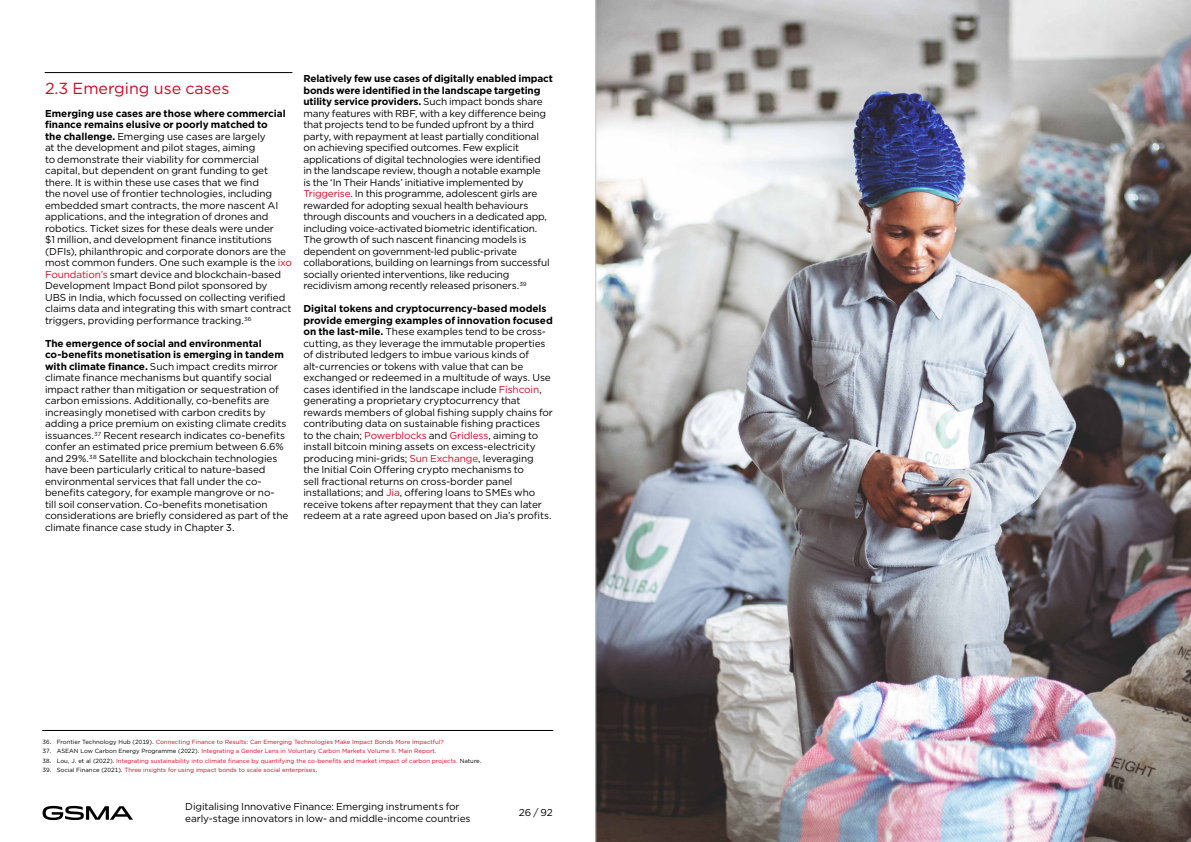
<style>
.page{position:relative;width:1191px;height:842px;background:#fff}
.page>*{position:absolute;margin:0;border:0;box-sizing:border-box;transform-origin:0 0}
.t1{font:16px "Gotham";color:#d20824}
.t2{font:10px/11.5px "Gotham";letter-spacing:-.015em;color:#000}
.t3{font:6px "Gotham";color:#d20824}
.s1{font-weight:700}
.s2{color:#d20824}
.s3{color:#000}
</style>
<div class="page">
<svg style="left:43px;top:806px;width:90px;height:14px"></svg>
<hr style="left:45px;top:72px;width:247px;height:1px;background:#000">
<hr style="left:43px;top:730px;width:510px;height:1px;background:#000">
<img style="left:595px;top:0;width:596px;height:842px">
<h1 class="t1" style="left:45px;top:78px;width:186px">2.3 Emerging use cases</h1>
<p class="t2" style="left:45px;top:107px;width:248px"><span class="s1">Emerging use cases are those where commercial finance remains elusive or poorly matched to<br>the challenge.</span> Emerging use cases are largely<br>at the development and pilot stages, aiming<br>to demonstrate their viability for commercial capital, but dependent on grant funding to get there. It is within these use cases that we find<br>the novel use of frontier technologies, including embedded smart contracts, the more nascent AI applications, and the integration of drones and robotics. Ticket sizes for these deals were under<br>$1 million, and development finance institutions (DFIs), philanthropic and corporate donors are the most common funders. One such example is the <span class="s2">ixo Foundation’s</span> smart device and blockchain-based Development Impact Bond pilot sponsored by<br>UBS in India, which focussed on collecting verified claims data and integrating this with smart contract triggers, providing performance tracking.<sup>36</sup></p>
<p class="t2" style="left:45px;top:337px;width:245px"><span class="s1">The emergence of social and environmental co-benefits monetisation is emerging in tandem with climate finance.</span> Such impact credits mirror climate finance mechanisms but quantify social impact rather than mitigation or sequestration of carbon emissions. Additionally, co-benefits are increasingly monetised with carbon credits by adding a price premium on existing climate credits issuances.<sup>37</sup> Recent research indicates co-benefits confer an estimated price premium between 6.6% and 29%.<sup>38</sup> Satellite and blockchain technologies have been particularly critical to nature-based environmental services that fall under the co&shy;benefits category, for example mangrove or no&shy;till soil conservation. Co-benefits monetisation considerations are briefly considered as part of the climate finance case study in Chapter 3.</p>
<p class="t2" style="left:303px;top:73px;width:251px"><span class="s1">Relatively few use cases of digitally enabled impact bonds were identified in the landscape targeting utility service providers.</span> Such impact bonds share many features with RBF, with a key difference being that projects tend to be funded upfront by a third party, with repayment at least partially conditional on achieving specified outcomes. Few explicit applications of digital technologies were identified<br>in the landscape review, though a notable example<br>is the ‘In Their Hands’ initiative implemented by <span class="s2">Triggerise</span>. In this programme, adolescent girls are rewarded for adopting sexual health behaviours through discounts and vouchers in a dedicated app, including voice-activated biometric identification.<br>The growth of such nascent financing models is dependent on government-led public-private collaborations, building on learnings from successful socially oriented interventions, like reducing recidivism among recently released prisoners.<sup>39</sup></p>
<p class="t2" style="left:303px;top:303px;width:251px"><span class="s1">Digital tokens and cryptocurrency-based models provide emerging examples of innovation focused on the last-mile.</span> These examples tend to be cross&shy;cutting, as they leverage the immutable properties of distributed ledgers to imbue various kinds of alt-currencies or tokens with value that can be exchanged or redeemed in a multitude of ways. Use cases identified in the landscape include <span class="s2">Fishcoin</span>, generating a proprietary cryptocurrency that rewards members of global fishing supply chains for contributing data on sustainable fishing practices<br>to the chain; <span class="s2">Powerblocks</span> and <span class="s2">Gridless</span>, aiming to install bitcoin mining assets on excess-electricity producing mini-grids; <span class="s2">Sun Exchange</span>, leveraging<br>the Initial Coin Offering crypto mechanisms to<br>sell fractional returns on cross-border panel installations; and <span class="s2">Jia</span>, offering loans to SMEs who receive tokens after repayment that they can later redeem at a rate agreed upon based on Jia’s profits.</p>
<p class="t3" style="left:43px;top:738px;width:402px"><span class="s3">36. Frontier Technology Hub (2019).</span> Connecting Finance to Results: Can Emerging Technologies Make Impact Bonds More Impactful?</p>
<p class="t3" style="left:43px;top:747px;width:395px"><span class="s3">37. ASEAN Low Carbon Energy Programme (2022).</span> Integrating a Gender Lens in Voluntary Carbon Markets Volume II. Main Report.</p>
<p class="t3" style="left:43px;top:757px;width:440px"><span class="s3">38. Lou, J. et al (2022).</span> Integrating sustainability into climate finance by quantifying the co-benefits and market impact of carbon projects. <span class="s3">Nature.</span></p>
<p class="t3" style="left:43px;top:766px;width:276px"><span class="s3">39. Social Finance (2021).</span> Three insights for using impact bonds to scale social enterprises<span class="s3">.</span></p>
<p class="t2" style="left:185px;top:801px;width:287px;line-height:12px">Digitalising Innovative Finance: Emerging instruments for early-stage innovators in low- and middle-income countries</p>
<p class="t2" style="left:519px;top:807px;width:35px">26 / 92</p>
</div>
